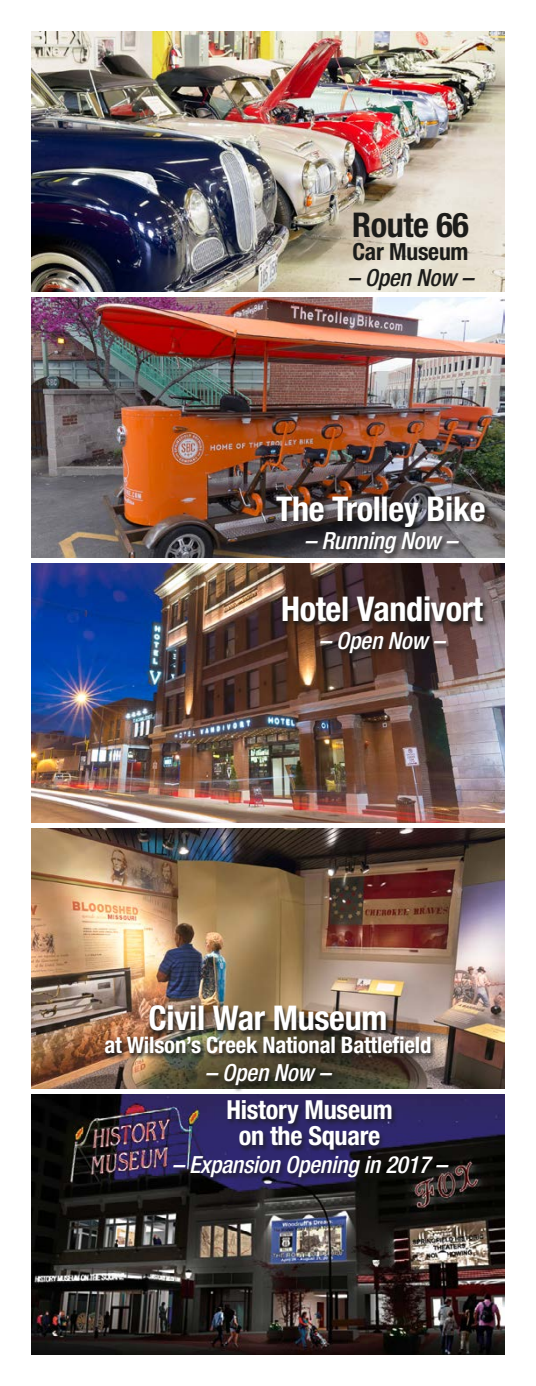
<style>
.page{position:relative;width:536px;height:1386px;background:#fff}
.page>*{position:absolute;margin:0;border:0;box-sizing:border-box;transform-origin:0 0}
.t1{font:700 condensed 34.12px "Helvetica Neue";letter-spacing:-.01em;color:#fff}
.t2{font:700 condensed 34.12px "Helvetica Neue";letter-spacing:-.01em;color:#1c1c1a}
.t3{font:700 condensed 26.25px "Helvetica Neue";letter-spacing:-.01em;color:#fff}
.t4{font:italic 500 condensed 23.62px "Helvetica Neue";letter-spacing:-.01em;color:#fff}
.t5{font:700 condensed 23.62px "Helvetica Neue";letter-spacing:-.01em;color:#1c1c1a}
.t6{font:italic 500 condensed 23.62px "Helvetica Neue";letter-spacing:-.01em;color:#1c1c1a}
.t7{font:700 condensed 22.75px "Helvetica Neue";letter-spacing:-.01em;color:#fff}
</style>
<div class="page">
<img style="left:32px;top:31px;width:472px;height:260px">
<img style="left:32px;top:829px;width:472px;height:260px">
<img style="left:103px;top:1004px;width:333px;height:88px">
<img style="left:32px;top:563px;width:472px;height:260px">
<svg style="left:280px;top:595px;width:208px;height:66px;background:#48332e"></svg>
<img style="left:32px;top:297px;width:472px;height:260px">
<div style="left:274px;top:494px;width:216px;height:66px;background:#1c1c1a;opacity:.75"></div>
<img style="left:32px;top:1095px;width:472px;height:259px">
<div style="left:171px;top:1098px;width:283px;height:86px;background:#1c1c1a;opacity:.75"></div>
<p class="t2" style="left:352px;top:204px;width:118px">Route 66</p>
<p class="t5" style="left:352px;top:237px;width:117px">Car Museum</p>
<p class="t6" style="left:347px;top:264px;width:127px">– Open Now –</p>
<p class="t1" style="left:276px;top:488px;width:211px">The Trolley Bike</p>
<p class="t4" style="left:304px;top:526px;width:154px">– Running Now –</p>
<p class="t1" style="left:281px;top:588px;width:203px">Hotel Vandivort</p>
<p class="t4" style="left:319px;top:627px;width:127px">– Open Now –</p>
<p class="t1" style="left:148px;top:998px;width:240px">Civil War Museum</p>
<p class="t7" style="left:104px;top:1031px;width:328px">at Wilson’s Creek National Battlefield</p>
<p class="t4" style="left:205px;top:1059px;width:127px">– Open Now –</p>
<p class="t3" style="left:226px;top:1094px;width:168px">History Museum</p>
<p class="t3" style="left:239px;top:1120px;width:143px">on the Square</p>
<p class="t4" style="left:172px;top:1151px;width:276px">– Expansion Opening in 2017 –</p>
</div>
